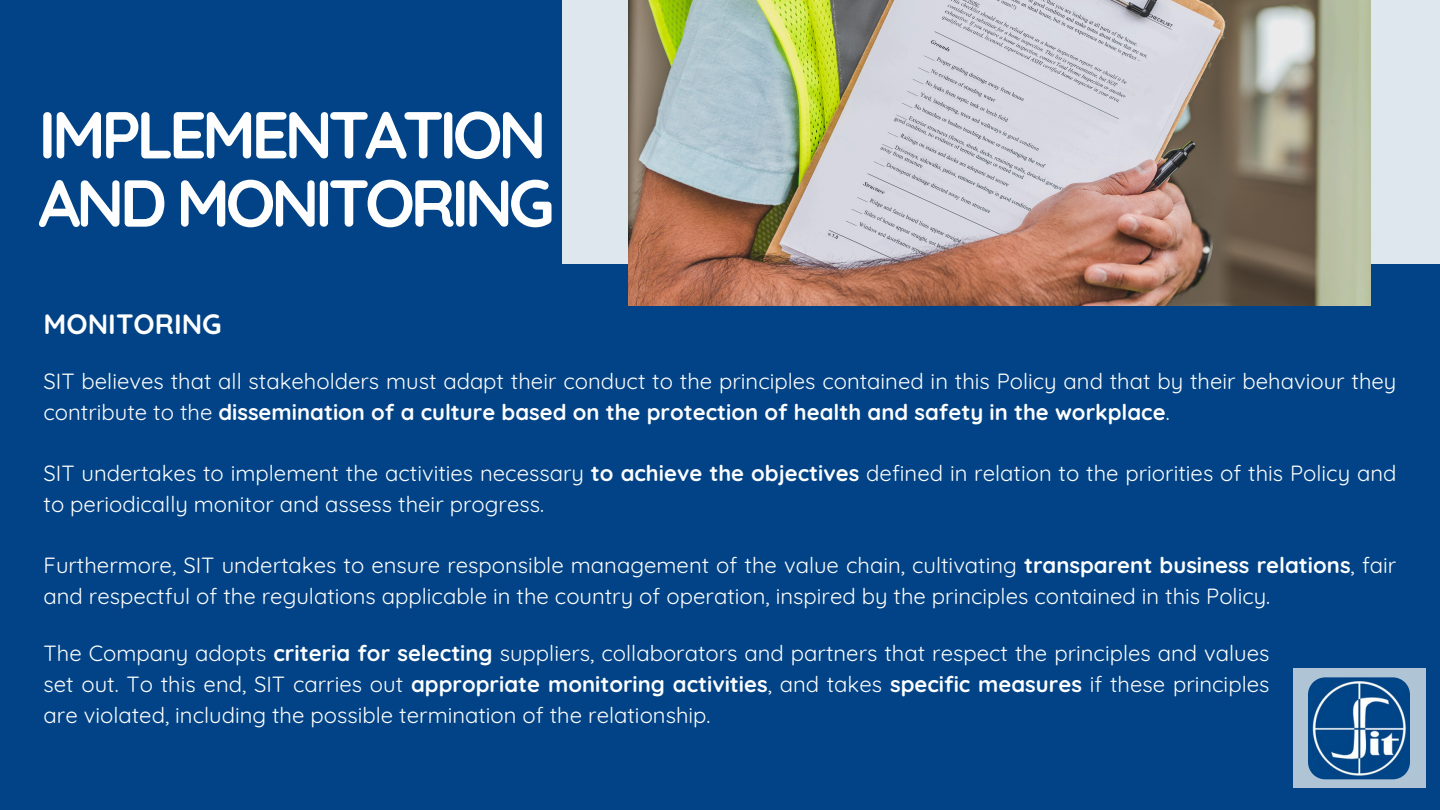
<style>
.page{position:relative;width:1440px;height:810px;background:#014386}
.page>*{position:absolute;margin:0;border:0;box-sizing:border-box;transform-origin:0 0}
.t1{font:700 66.2px/68.2px "Quicksand";letter-spacing:-.07em;color:#fdfefd}
.t2{font:700 28px "Quicksand";color:#fdfefd}
.t3{font:22px/30.8px "Quicksand";color:#fdfefd}
.s1{font-weight:700}
</style>
<div class="page">
<div style="left:562px;top:0;width:878px;height:264px;background:#dee7ed"></div>
<img style="left:628px;top:0;width:742px;height:305px">
<div style="left:1293px;top:668px;width:132px;height:120px;background:#afc4d5"></div>
<img style="left:1308px;top:677px;width:102px;height:102px">
<h1 class="t1" style="left:38px;top:100px;width:518px">IMPLEMENTATION<br>AND MONITORING</h1>
<p class="t2" style="left:44px;top:306px;width:180px">MONITORING</p>
<h2 class="t3" style="left:44px;top:365px;width:1354px">SIT believes that all stakeholders must adapt their conduct to the principles contained in this Policy and that by their behaviour they contribute to the <span class="s1">dissemination of a culture based on the protection of health and safety in the workplace</span>.</h2>
<p class="t3" style="left:44px;top:457px;width:1354px">SIT undertakes to implement the activities necessary <span class="s1">to achieve the objectives</span> defined in relation to the priorities of this Policy and to periodically monitor and assess their progress.</p>
<p class="t3" style="left:44px;top:550px;width:1354px">Furthermore, SIT undertakes to ensure responsible management of the value chain, cultivating <span class="s1">transparent business relations</span>, fair and respectful of the regulations applicable in the country of operation, inspired by the principles contained in this Policy.</p>
<p class="t3" style="left:44px;top:638px;width:1227px;text-align:justify">The Company adopts <span class="s1">criteria for selecting</span> suppliers, collaborators and partners that respect the principles and values set out. To this end, SIT carries out <span class="s1">appropriate monitoring activities</span>, and takes <span class="s1">specific measures</span> if these principles are violated, including the possible termination of the relationship.</p>
</div>
